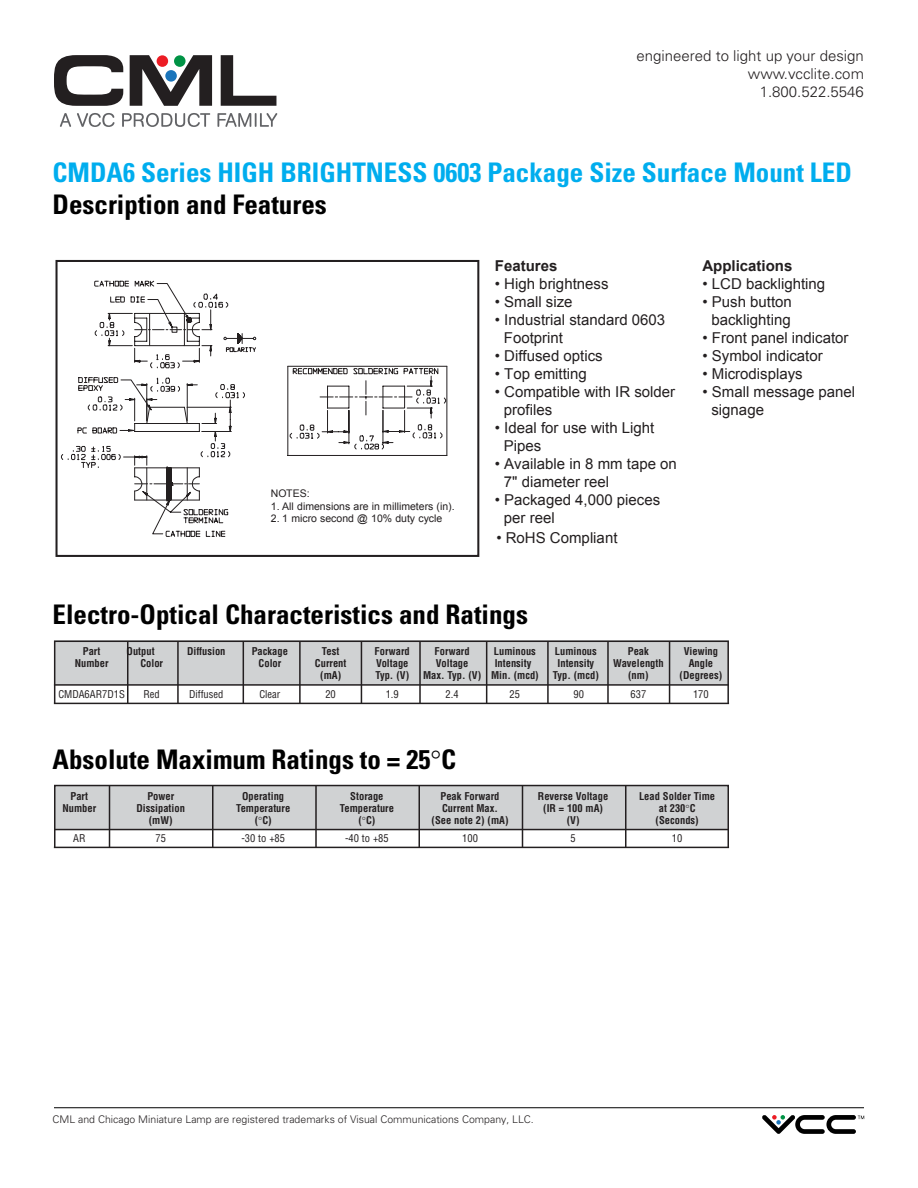
<style>
.page{position:relative;width:918px;height:1188px;background:#fff}
.page>*{position:absolute;margin:0;border:0;box-sizing:border-box;transform-origin:0 0}
.t1{font:700 condensed 27px "Univers";color:#000}
.t2{font:700 condensed 27px "Univers";color:#00adee}
.t3{font:15px/18px "Arial";color:#231f20}
.t4{font:300 15px/18px "Univers";color:#231f20;text-align:right}
.t5{font:700 15px "Arial";color:#231f20}
.t6{font:15px "Arial";color:#231f20}
.t7{font:700 condensed 10.5px "Helvetica";color:#231f20}
.t8{font:300 10.5px "Univers";color:#231f20}
.t9{font:condensed 10.5px "Helvetica";color:#231f20}
.t10{font:10.5px "Arial";color:#231f20}
.s1{font-style:inherit}
</style>
<div class="page">
<svg style="left:54px;top:55px;width:69px;height:51px"></svg>
<svg style="left:130px;top:55px;width:82px;height:51px"></svg>
<svg style="left:221px;top:55px;width:55px;height:51px"></svg>
<div style="left:157px;top:55px;width:11px;height:12px;background:#ec1c24;border-radius:50%"></div>
<div style="left:174px;top:55px;width:12px;height:12px;background:#009345;border-radius:50%"></div>
<div style="left:165px;top:70px;width:12px;height:12px;background:#1b75bb;border-radius:50%"></div>
<svg style="left:60px;top:113px;width:11px;height:14px"></svg>
<svg style="left:77px;top:113px;width:38px;height:14px"></svg>
<svg style="left:122px;top:113px;width:88px;height:14px"></svg>
<svg style="left:217px;top:113px;width:60px;height:14px"></svg>
<hr style="left:54px;top:1107px;width:810px;height:1px;background:#000">
<svg style="left:762px;top:1115px;width:102px;height:19px"></svg>
<svg style="left:61px;top:281px;width:386px;height:256px"></svg>
<div style="left:56px;top:260px;width:423px;height:297px;border:2px solid #231f20"></div>
<svg style="left:54px;top:641px;width:675px;height:61px"></svg>
<hr style="left:669px;top:642px;width:1px;height:60px;background:#231f20">
<hr style="left:607px;top:642px;width:2px;height:60px;background:#231f20">
<hr style="left:547px;top:642px;width:2px;height:60px;background:#231f20">
<hr style="left:486px;top:642px;width:1px;height:60px;background:#231f20">
<hr style="left:419px;top:642px;width:2px;height:60px;background:#231f20">
<hr style="left:361px;top:642px;width:1px;height:60px;background:#231f20">
<hr style="left:299px;top:642px;width:2px;height:60px;background:#231f20">
<hr style="left:243px;top:642px;width:1px;height:60px;background:#231f20">
<hr style="left:177px;top:642px;width:2px;height:60px;background:#231f20">
<hr style="left:127px;top:642px;width:1px;height:60px;background:#231f20">
<hr style="left:54px;top:702px;width:675px;height:3px;background:#231f20">
<hr style="left:54px;top:846px;width:675px;height:3px;background:#231f20">
<svg style="left:54px;top:785px;width:675px;height:62px"></svg>
<h2 class="t4" style="left:637px;top:47px;width:229px">engineered to light up your design www.vcclite.com<br>1.800.522.5546</h2>
<h1 class="t2" style="left:53px;top:156px;width:801px">CMDA6 Series HIGH BRIGHTNESS 0603 Package Size Surface Mount LED</h1>
<h1 class="t1" style="left:53px;top:188px;width:276px">Description and Features</h1>
<p class="t10" style="left:271px;top:486px;width:40px">NOTES:</p>
<p class="t10" style="left:271px;top:499px;width:185px">1. All dimensions are in millimeters (in).</p>
<p class="t10" style="left:271px;top:512px;width:173px">2. 1 micro second @ 10% duty cycle</p>
<h2 class="t5" style="left:495px;top:256px;width:64px">Features</h2>
<h2 class="t3" style="left:495px;top:275px;width:115px">• High brightness</h2>
<h2 class="t3" style="left:495px;top:293px;width:79px">• Small size</h2>
<h2 class="t3" style="left:504px;top:311px;width:163px;text-indent:-9px">• Industrial standard 0603<br>Footprint</h2>
<h2 class="t3" style="left:495px;top:347px;width:109px">• Diffused optics</h2>
<h2 class="t3" style="left:495px;top:365px;width:93px">• Top emitting</h2>
<h2 class="t3" style="left:504px;top:383px;width:173px;text-indent:-9px">• Compatible with IR solder profiles</h2>
<h2 class="t3" style="left:504px;top:419px;width:152px;text-indent:-9px">• Ideal for use with Light<br>Pipes</h2>
<h2 class="t3" style="left:504px;top:455px;width:174px;text-indent:-9px">• Available in 8 mm tape on<br>7" diameter reel</h2>
<h2 class="t3" style="left:504px;top:491px;width:158px;text-indent:-9px">• Packaged 4,000 pieces per reel</h2>
<h2 class="t6" style="left:496px;top:528px;width:123px"><span class="s1">•</span> RoHS Compliant</h2>
<h1 class="t1" style="left:53px;top:597px;width:477px">Electro-Optical Characteristics and Ratings</h1>
<h2 class="t5" style="left:702px;top:256px;width:92px">Applications</h2>
<h2 class="t3" style="left:702px;top:275px;width:124px">• LCD backlighting</h2>
<h2 class="t3" style="left:702px;top:293px;width:91px;text-align:center">• Push button backlighting</h2>
<h2 class="t3" style="left:702px;top:329px;width:148px">• Front panel indicator</h2>
<h2 class="t3" style="left:702px;top:347px;width:122px">• Symbol indicator</h2>
<h2 class="t3" style="left:702px;top:365px;width:102px">• Microdisplays</h2>
<h2 class="t3" style="left:711px;top:383px;width:145px;text-indent:-9px">• Small message panel signage</h2>
<p class="t7" style="left:83px;top:645px;width:19px">Part</p>
<p class="t7" style="left:127px;top:645px;width:30px">Output</p>
<p class="t7" style="left:187px;top:645px;width:40px">Diffusion</p>
<p class="t7" style="left:252px;top:645px;width:38px">Package</p>
<p class="t7" style="left:322px;top:645px;width:19px">Test</p>
<p class="t7" style="left:375px;top:645px;width:37px">Forward</p>
<p class="t7" style="left:435px;top:645px;width:37px">Forward</p>
<p class="t7" style="left:494px;top:645px;width:43px">Luminous</p>
<p class="t7" style="left:555px;top:645px;width:44px">Luminous</p>
<p class="t7" style="left:628px;top:645px;width:23px">Peak</p>
<p class="t7" style="left:684px;top:645px;width:36px">Viewing</p>
<p class="t7" style="left:75px;top:657px;width:35px">Number</p>
<p class="t7" style="left:140px;top:657px;width:24px">Color</p>
<p class="t7" style="left:259px;top:657px;width:24px">Color</p>
<p class="t7" style="left:315px;top:657px;width:33px">Current</p>
<p class="t7" style="left:376px;top:657px;width:34px">Voltage</p>
<p class="t7" style="left:436px;top:657px;width:34px">Voltage</p>
<p class="t7" style="left:495px;top:657px;width:38px">Intensity</p>
<p class="t7" style="left:558px;top:657px;width:38px">Intensity</p>
<p class="t7" style="left:613px;top:657px;width:52px">Wavelength</p>
<p class="t7" style="left:689px;top:657px;width:26px">Angle</p>
<p class="t7" style="left:320px;top:669px;width:23px">(mA)</p>
<p class="t7" style="left:375px;top:669px;width:35px">Typ. (V)</p>
<p class="t7" style="left:423px;top:669px;width:117px">Max. Typ. (V) Min. (mcd)</p>
<p class="t7" style="left:553px;top:669px;width:48px">Typ. (mcd)</p>
<p class="t7" style="left:628px;top:669px;width:22px">(nm)</p>
<p class="t7" style="left:680px;top:669px;width:44px">(Degrees)</p>
<p class="t9" style="left:58px;top:687px;width:68px">CMDA6AR7D1S</p>
<p class="t9" style="left:144px;top:687px;width:18px">Red</p>
<p class="t9" style="left:189px;top:687px;width:36px">Diffused</p>
<p class="t9" style="left:259px;top:687px;width:22px">Clear</p>
<p class="t9" style="left:325px;top:687px;width:12px">20</p>
<p class="t9" style="left:386px;top:687px;width:15px">1.9</p>
<p class="t9" style="left:446px;top:687px;width:15px">2.4</p>
<p class="t9" style="left:510px;top:687px;width:12px">25</p>
<p class="t9" style="left:573px;top:687px;width:12px">90</p>
<p class="t9" style="left:631px;top:687px;width:17px">637</p>
<p class="t9" style="left:693px;top:687px;width:17px">170</p>
<h1 class="t1" style="left:53px;top:743px;width:405px">Absolute Maximum Ratings to = 25 C</h1>
<p class="t7" style="left:71px;top:789px;width:19px">Part</p>
<p class="t7" style="left:147px;top:789px;width:28px">Power</p>
<p class="t7" style="left:242px;top:789px;width:43px">Operating</p>
<p class="t7" style="left:350px;top:789px;width:35px">Storage</p>
<p class="t7" style="left:441px;top:789px;width:61px">Peak Forward</p>
<p class="t7" style="left:538px;top:789px;width:72px">Reverse Voltage</p>
<p class="t7" style="left:639px;top:789px;width:78px">Lead Solder Time</p>
<p class="t7" style="left:62px;top:801px;width:35px">Number</p>
<p class="t7" style="left:137px;top:801px;width:50px">Dissipation</p>
<p class="t7" style="left:236px;top:801px;width:56px">Temperature</p>
<p class="t7" style="left:340px;top:801px;width:56px">Temperature</p>
<p class="t7" style="left:442px;top:801px;width:57px">Current Max.</p>
<p class="t7" style="left:543px;top:801px;width:61px">(IR = 100 mA)</p>
<p class="t7" style="left:659px;top:801px;width:38px">at 230 C</p>
<p class="t7" style="left:149px;top:813px;width:25px">(mW)</p>
<p class="t7" style="left:255px;top:813px;width:19px">( C)</p>
<p class="t7" style="left:358px;top:813px;width:19px">( C)</p>
<p class="t7" style="left:432px;top:813px;width:78px">(See note 2) (mA)</p>
<p class="t7" style="left:567px;top:813px;width:14px">(V)</p>
<p class="t7" style="left:656px;top:813px;width:45px">(Seconds)</p>
<p class="t9" style="left:73px;top:832px;width:14px">AR</p>
<p class="t9" style="left:156px;top:832px;width:12px">75</p>
<p class="t9" style="left:241px;top:832px;width:45px">-30 to +85</p>
<p class="t9" style="left:345px;top:832px;width:45px">-40 to +85</p>
<p class="t9" style="left:462px;top:832px;width:17px">100</p>
<p class="t9" style="left:571px;top:832px;width:7px">5</p>
<p class="t9" style="left:672px;top:832px;width:12px">10</p>
<p class="t8" style="left:53px;top:1113px;width:483px">CML and Chicago Miniature Lamp are registered trademarks of Visual Communications Company, LLC.</p>
</div>
